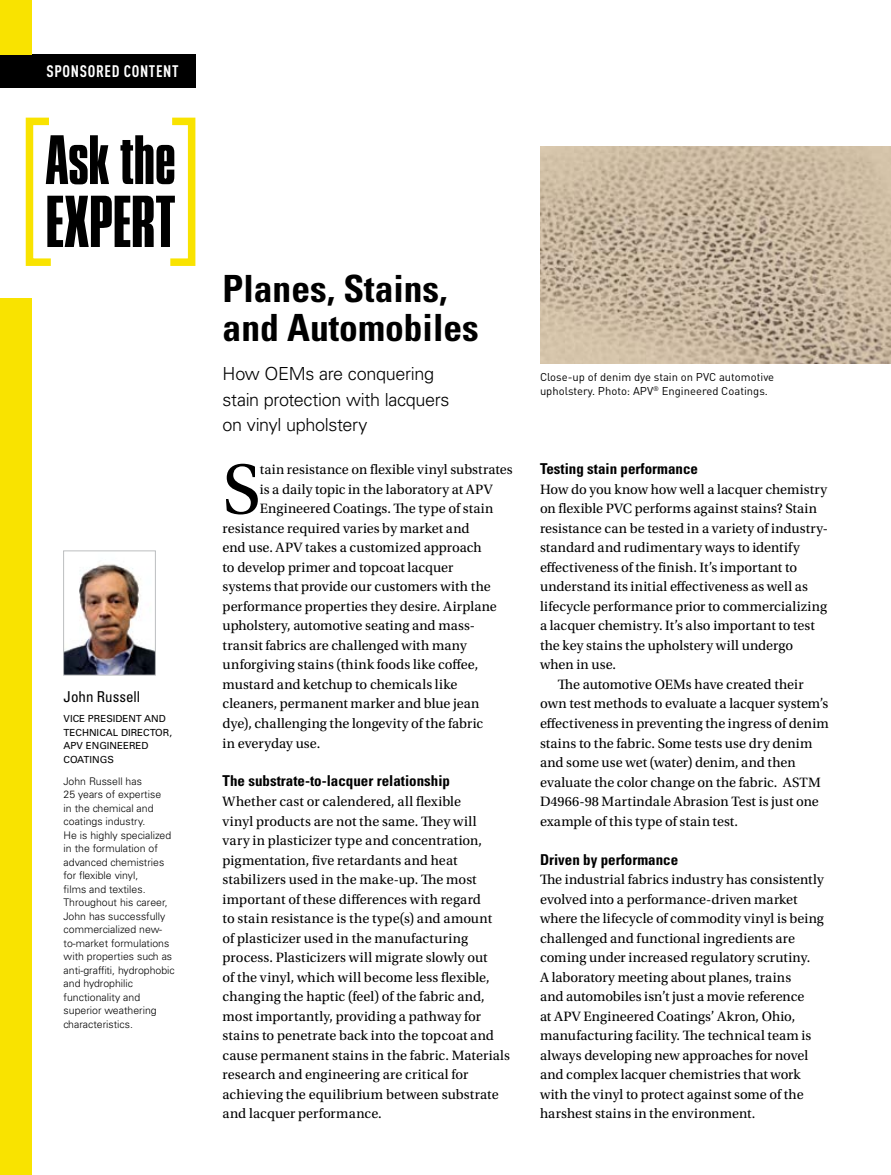
<style>
.page{position:relative;width:891px;height:1175px;background:#fff}
.page>*{position:absolute;margin:0;border:0;box-sizing:border-box;transform-origin:0 0}
.t1{font:73.95px "Utopia Std";color:#000}
.t2{font:63px "Press Gothic";color:#000}
.t3{font:59.85px "Press Gothic";color:#000}
.t4{font:700 condensed 37.5px/39px "Univers LT Std";color:#000}
.t5{font:300 18px/25.5px "Univers LT Std";letter-spacing:-.02em;color:#000}
.t6{font:700 condensed 16.5px "DINOT";letter-spacing:.04em;color:#fff}
.t7{font:700 condensed 15px "Univers LT Std";color:#000}
.t8{font:condensed 15px "Univers LT Std";color:#000}
.t9{font:14.25px/19.5px "Utopia Std";letter-spacing:.005em;color:#000}
.t10{font:11.25px/14.2px "DINOT";color:#000}
.t11{font:300 10.5px/13.5px "Univers LT Std";color:#000}
.t12{font:9.75px/13.5px "Univers LT Std";color:#000}
</style>
<div class="page">
<div style="left:0;top:54px;width:195px;height:34px;background:#000"></div>
<img style="left:540px;top:146px;width:351px;height:217px">
<img style="left:65px;top:563px;width:89px;height:110px">
<div style="left:63px;top:550px;width:93px;height:125px;border:1px solid #bcbec0"></div>
<div style="left:0;top:298px;width:32px;height:876px;background:#f9e300"></div>
<div style="left:0;top:0;width:32px;height:54px;background:#f9e300"></div>
<svg style="left:170px;top:117px;width:26px;height:149px"></svg>
<svg style="left:25px;top:117px;width:26px;height:149px"></svg>
<p class="t6" style="left:46px;top:61px;width:134px">SPONSORED CONTENT</p>
<h3 class="t3" style="left:46px;top:121px;width:132px">Ask the</h3>
<h2 class="t2" style="left:46px;top:181px;width:131px">EXPERT</h2>
<p class="t8" style="left:64px;top:687px;width:78px">John Russell</p>
<p class="t12" style="left:64px;top:712px;width:110px">VICE PRESIDENT AND<br>TECHNICAL DIRECTOR,<br>APV ENGINEERED<br>COATINGS</p>
<p class="t11" style="left:64px;top:774px;width:113px">John Russell has<br>25 years of expertise<br>in the chemical and coatings industry.<br>He is highly specialized in the formulation of advanced chemistries for flexible vinyl,<br>films and textiles.<br>Throughout his career,<br>John has successfully commercialized new&shy;to-market formulations with properties such as anti-graffiti, hydrophobic and hydrophilic functionality and superior weathering characteristics.</p>
<h3 class="t4" style="left:223px;top:269px;width:258px">Planes, Stains, and Automobiles</h3>
<p class="t5" style="left:223px;top:361px;width:228px">How OEMs are conquering stain protection with lacquers on vinyl upholstery</p>
<h1 class="t1" style="left:223px;top:449px;width:39px">S</h1>
<p class="t9" style="left:260px;top:460px;width:254px">tain resistance on flexible vinyl substrates</p>
<p class="t9" style="left:260px;top:479px;width:234px">is a daily topic in the laboratory at APV</p>
<p class="t9" style="left:260px;top:499px;width:235px">Engineered Coatings. The type of stain</p>
<p class="t9" style="left:223px;top:518px;width:249px">resistance required varies by market and</p>
<p class="t9" style="left:223px;top:538px;width:261px">end use. APV takes a customized approach</p>
<p class="t9" style="left:223px;top:558px;width:232px">to develop primer and topcoat lacquer</p>
<p class="t9" style="left:223px;top:577px;width:270px">systems that provide our customers with the</p>
<p class="t9" style="left:223px;top:597px;width:276px">performance properties they desire. Airplane</p>
<p class="t9" style="left:223px;top:616px;width:254px">upholstery, automotive seating and mass-</p>
<p class="t9" style="left:223px;top:636px;width:246px">transit fabrics are challenged with many</p>
<p class="t9" style="left:223px;top:655px;width:257px">unforgiving stains (think foods like coffee,</p>
<p class="t9" style="left:223px;top:675px;width:236px">mustard and ketchup to chemicals like</p>
<p class="t9" style="left:223px;top:694px;width:258px">cleaners, permanent marker and blue jean</p>
<p class="t9" style="left:223px;top:714px;width:262px">dye), challenging the longevity of the fabric</p>
<p class="t9" style="left:223px;top:733px;width:99px">in everyday use.</p>
<p class="t7" style="left:223px;top:772px;width:229px">The substrate-to-lacquer relationship</p>
<p class="t9" style="left:223px;top:792px;width:289px">Whether cast or calendered, all flexible<br>vinyl products are not the same. They will<br>vary in plasticizer type and concentration, pigmentation, five retardants and heat stabilizers used in the make-up. The most important of these differences with regard<br>to stain resistance is the type(s) and amount<br>of plasticizer used in the manufacturing process. Plasticizers will migrate slowly out<br>of the vinyl, which will become less flexible, changing the haptic (feel) of the fabric and, most importantly, providing a pathway for stains to penetrate back into the topcoat and cause permanent stains in the fabric. Materials research and engineering are critical for achieving the equilibrium between substrate and lacquer performance.</p>
<p class="t10" style="left:540px;top:369px;width:236px">Close-up of denim dye stain on PVC automotive upholstery. Photo: APV<sup>®</sup> Engineered Coatings.</p>
<p class="t7" style="left:540px;top:460px;width:160px">Testing stain performance</p>
<p class="t9" style="left:540px;top:479px;width:289px">How do you know how well a lacquer chemistry</p>
<p class="t9" style="left:540px;top:499px;width:279px">on flexible PVC performs against stains? Stain</p>
<p class="t9" style="left:540px;top:518px;width:290px">resistance can be tested in a variety of industry-</p>
<p class="t9" style="left:540px;top:538px;width:261px">standard and rudimentary ways to identify</p>
<p class="t9" style="left:540px;top:558px;width:259px">effectiveness of the finish. It’s important to</p>
<p class="t9" style="left:540px;top:577px;width:269px">understand its initial effectiveness as well as</p>
<p class="t9" style="left:540px;top:597px;width:289px">lifecycle performance prior to commercializing</p>
<p class="t9" style="left:540px;top:616px;width:276px">a lacquer chemistry. It’s also important to test</p>
<p class="t9" style="left:540px;top:636px;width:255px">the key stains the upholstery will undergo</p>
<p class="t9" style="left:540px;top:655px;width:78px">when in use.</p>
<p class="t9" style="left:558px;top:675px;width:247px">The automotive OEMs have created their</p>
<p class="t9" style="left:540px;top:694px;width:290px">own test methods to evaluate a lacquer system’s</p>
<p class="t9" style="left:540px;top:714px;width:290px">effectiveness in preventing the ingress of denim</p>
<p class="t9" style="left:540px;top:733px;width:274px">stains to the fabric. Some tests use dry denim</p>
<p class="t9" style="left:540px;top:753px;width:257px">and some use wet (water) denim, and then</p>
<p class="t9" style="left:540px;top:772px;width:282px">evaluate the color change on the fabric. ASTM</p>
<p class="t9" style="left:540px;top:792px;width:280px">D4966-98 Martindale Abrasion Test is just one</p>
<p class="t9" style="left:540px;top:811px;width:200px">example of this type of stain test.</p>
<p class="t7" style="left:540px;top:850px;width:140px">Driven by performance</p>
<p class="t9" style="left:540px;top:870px;width:285px">The industrial fabrics industry has consistently evolved into a performance-driven market where the lifecycle of commodity vinyl is being challenged and functional ingredients are coming under increased regulatory scrutiny.<br>A laboratory meeting about planes, trains<br>and automobiles isn’t just a movie reference<br>at APV Engineered Coatings’ Akron, Ohio, manufacturing facility. The technical team is always developing new approaches for novel and complex lacquer chemistries that work with the vinyl to protect against some of the harshest stains in the environment.</p>
</div>
